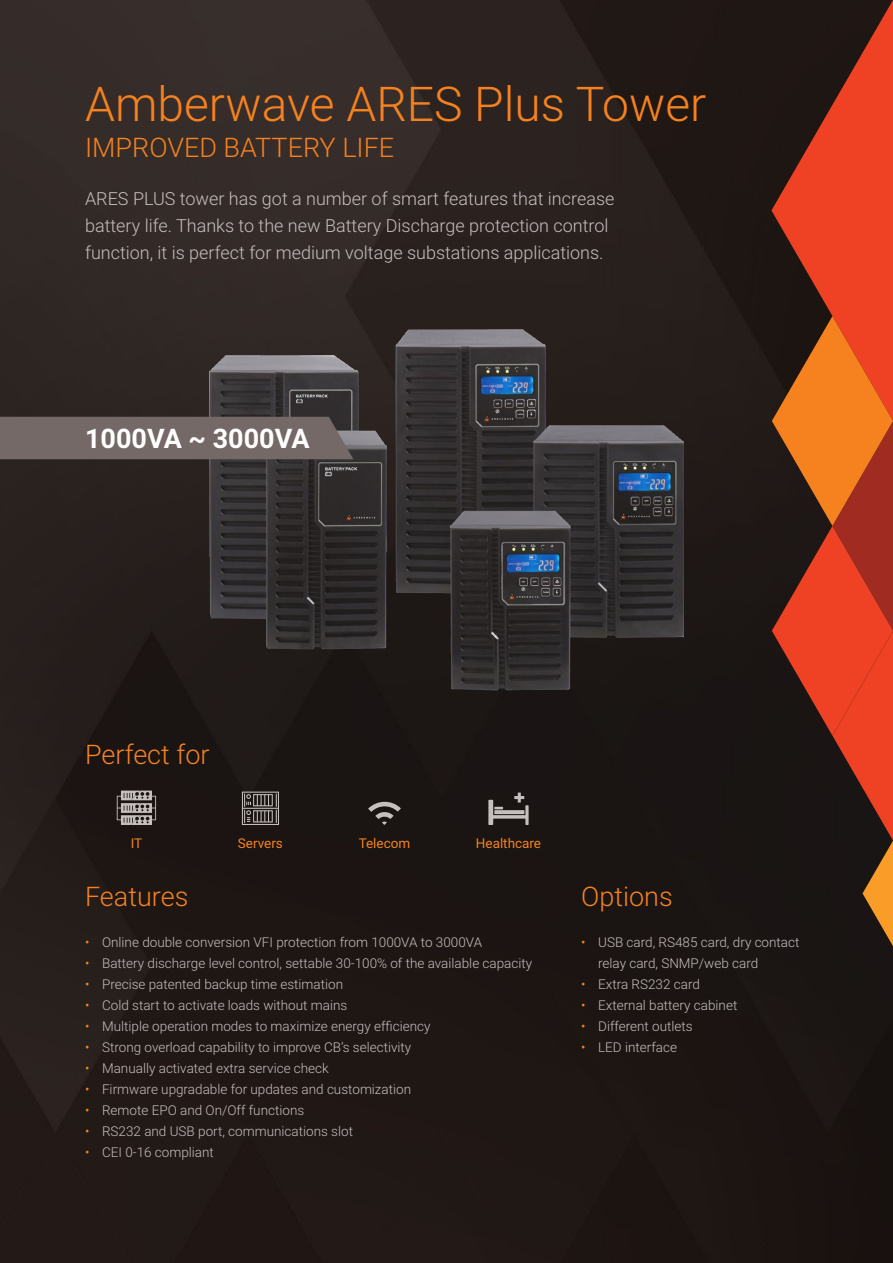
<style>
.page{position:relative;width:893px;height:1263px;background:#fff}
.page>*{position:absolute;margin:0;border:0;box-sizing:border-box;transform-origin:0 0}
.t1{font:300 48px "Roboto";color:#f5821f}
.t2{font:300 27px "Roboto";color:#f5821f}
.t3{font:700 27px "Roboto";color:#fff}
.t4{font:300 18px/27px "Roboto";color:#c5bfbe}
.t5{font:300 13.5px/21px "Roboto";color:#c5bfbe}
.t6{font:13.5px "Roboto";color:#f5821f}
.s1{color:#f5821f}
</style>
<div class="page">
<img style="left:0;top:0;width:893px;height:1263px">
<svg style="left:771px;top:0;width:122px;height:421px;background:#972e1c"></svg>
<svg style="left:772px;top:316px;width:121px;height:630px;background:#8d381b"></svg>
<img style="left:209px;top:269px;width:475px;height:475px">
<div style="left:0;top:417px;width:353px;height:42px;background:#746966"></div>
<svg style="left:488px;top:792px;width:41px;height:33px"></svg>
<svg style="left:368px;top:799px;width:33px;height:26px"></svg>
<svg style="left:242px;top:792px;width:37px;height:33px"></svg>
<svg style="left:117px;top:790px;width:39px;height:35px"></svg>
<h1 class="t1" style="left:85px;top:70px;width:623px">Amberwave ARES Plus Tower</h1>
<h2 class="t2" style="left:85px;top:129px;width:311px">IMPROVED BATTERY LIFE</h2>
<h3 class="t4" style="left:85px;top:184px;width:531px">ARES PLUS tower has got a number of smart features that increase battery life. Thanks to the new Battery Discharge protection control function, it is perfect for medium voltage substations applications.</h3>
<h2 class="t3" style="left:85px;top:419px;width:226px">1000VA ~ 3000VA</h2>
<h2 class="t2" style="left:85px;top:736px;width:126px">Perfect for</h2>
<p class="t6" style="left:131px;top:834px;width:13px">IT</p>
<p class="t6" style="left:238px;top:834px;width:46px">Servers</p>
<p class="t6" style="left:359px;top:834px;width:53px">Telecom</p>
<p class="t6" style="left:476px;top:834px;width:67px">Healthcare</p>
<h2 class="t2" style="left:85px;top:878px;width:105px">Features</h2>
<p class="t5" style="left:85px;top:931px;width:399px"><span class="s1">•</span> Online double conversion VFI protection from 1000VA to 3000VA</p>
<p class="t5" style="left:85px;top:952px;width:449px"><span class="s1">•</span> Battery discharge level control, settable 30-100% of the available capacity</p>
<p class="t5" style="left:85px;top:973px;width:260px"><span class="s1">•</span> Precise patented backup time estimation</p>
<p class="t5" style="left:85px;top:994px;width:264px"><span class="s1">•</span> Cold start to activate loads without mains</p>
<p class="t5" style="left:85px;top:1015px;width:347px"><span class="s1">•</span> Multiple operation modes to maximize energy efficiency</p>
<p class="t5" style="left:85px;top:1036px;width:328px"><span class="s1">•</span> Strong overload capability to improve CB’s selectivity</p>
<p class="t5" style="left:85px;top:1057px;width:245px"><span class="s1">•</span> Manually activated extra service check</p>
<p class="t5" style="left:85px;top:1078px;width:328px"><span class="s1">•</span> Firmware upgradable for updates and customization</p>
<p class="t5" style="left:85px;top:1099px;width:221px"><span class="s1">•</span> Remote EPO and On/Off functions</p>
<p class="t5" style="left:85px;top:1120px;width:269px"><span class="s1">•</span> RS232 and USB port, communications slot</p>
<p class="t5" style="left:85px;top:1141px;width:130px"><span class="s1">•</span> CEI 0-16 compliant</p>
<h2 class="t2" style="left:581px;top:878px;width:93px">Options</h2>
<p class="t5" style="left:598px;top:931px;width:203px;text-indent:-17px"><span class="s1">•</span> USB card, RS485 card, dry contact relay card, SNMP/web card</p>
<p class="t5" style="left:581px;top:973px;width:120px"><span class="s1">•</span> Extra RS232 card</p>
<p class="t5" style="left:581px;top:994px;width:158px"><span class="s1">•</span> External battery cabinet</p>
<p class="t5" style="left:581px;top:1015px;width:113px"><span class="s1">•</span> Different outlets</p>
<p class="t5" style="left:581px;top:1036px;width:97px"><span class="s1">•</span> LED interface</p>
</div>
